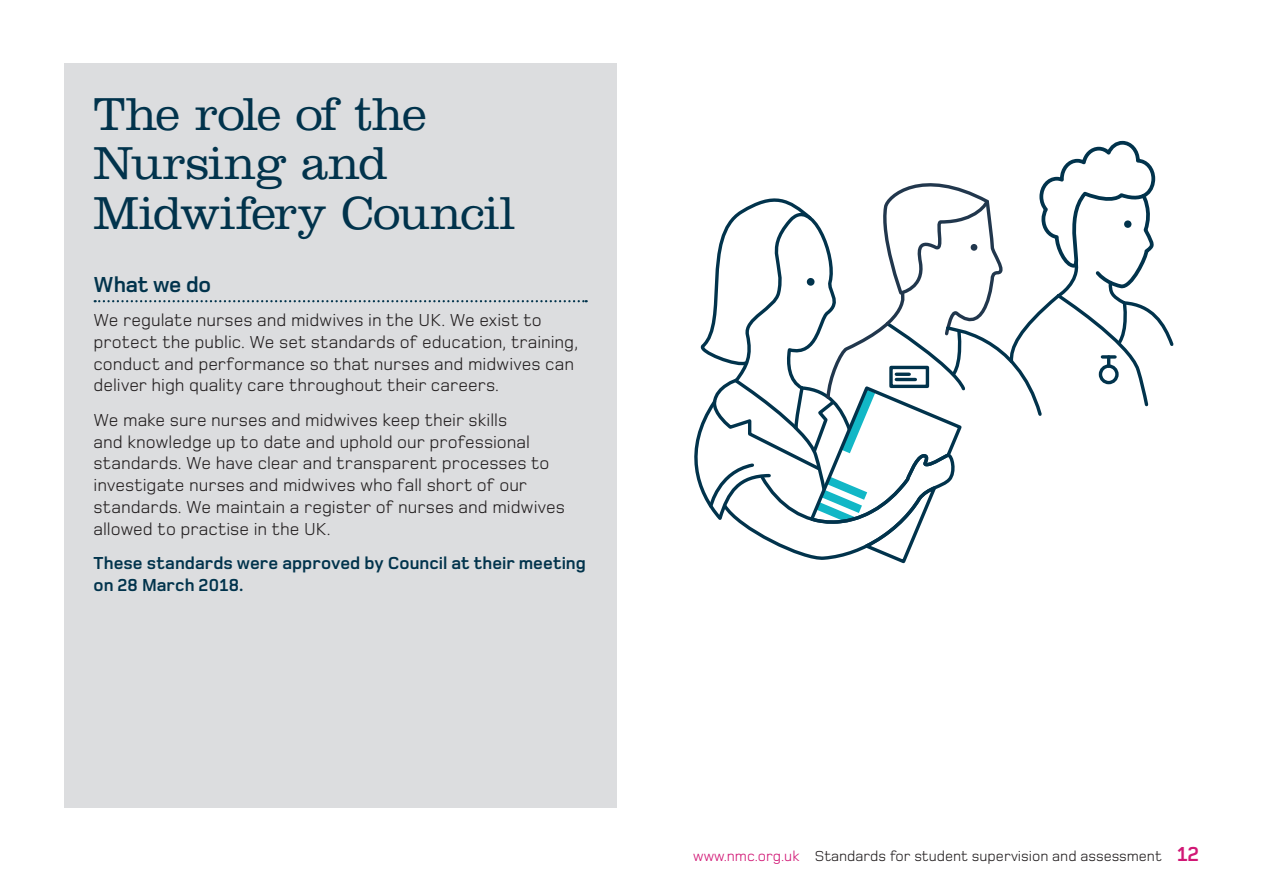
<style>
.page{position:relative;width:1263px;height:893px;background:#fff}
.page>*{position:absolute;margin:0;border:0;box-sizing:border-box;transform-origin:0 0}
.Section_Headings{font:300 48px/49.5px "Clarendon";letter-spacing:-.02em;color:#01334c}
.Subheadings{font:700 22.5px "Foundry Monoline";letter-spacing:-.01em;color:#01334c}
.Body{font:18px/21.8px "Foundry Monoline";color:#231f20}
.Body-2{font:700 18px/21.8px "Foundry Monoline";color:#01334c}
.t1{font:15px "Foundry Monoline";color:#231f20}
.s1{color:#d11775}
.s2{font-weight:700;font-size:21px;color:#d11775}
</style>
<div class="page">
<div style="left:64px;top:64px;width:553px;height:744px;background:#dcdddf"></div>
<svg style="left:95px;top:300px;width:492px;height:2px"></svg>
<svg style="left:694px;top:140px;width:480px;height:424px"></svg>
<p class="Section_Headings" style="left:94px;top:89px;width:423px">The role of the<br>Nursing and<br>Midwifery Council</p>
<p class="Subheadings" style="left:94px;top:272px;width:119px">What we do</p>
<p class="Body" style="left:94px;top:309px;width:486px">We regulate nurses and midwives in the UK. We exist to protect the public. We set standards of education, training, conduct and performance so that nurses and midwives can deliver high quality care throughout their careers.</p>
<p class="Body" style="left:94px;top:409px;width:473px">We make sure nurses and midwives keep their skills<br>and knowledge up to date and uphold our professional standards. We have clear and transparent processes to investigate nurses and midwives who fall short of our standards. We maintain a register of nurses and midwives allowed to practise in the UK.</p>
<p class="Body-2" style="left:94px;top:552px;width:494px">These standards were approved by Council at their meeting on 28 March 2018.</p>
<p class="t1" style="left:693px;top:848px;width:507px"><span class="s1">www.nmc.org.uk</span> Standards for student supervision and assessment <span class="s2">12</span></p>
</div>
